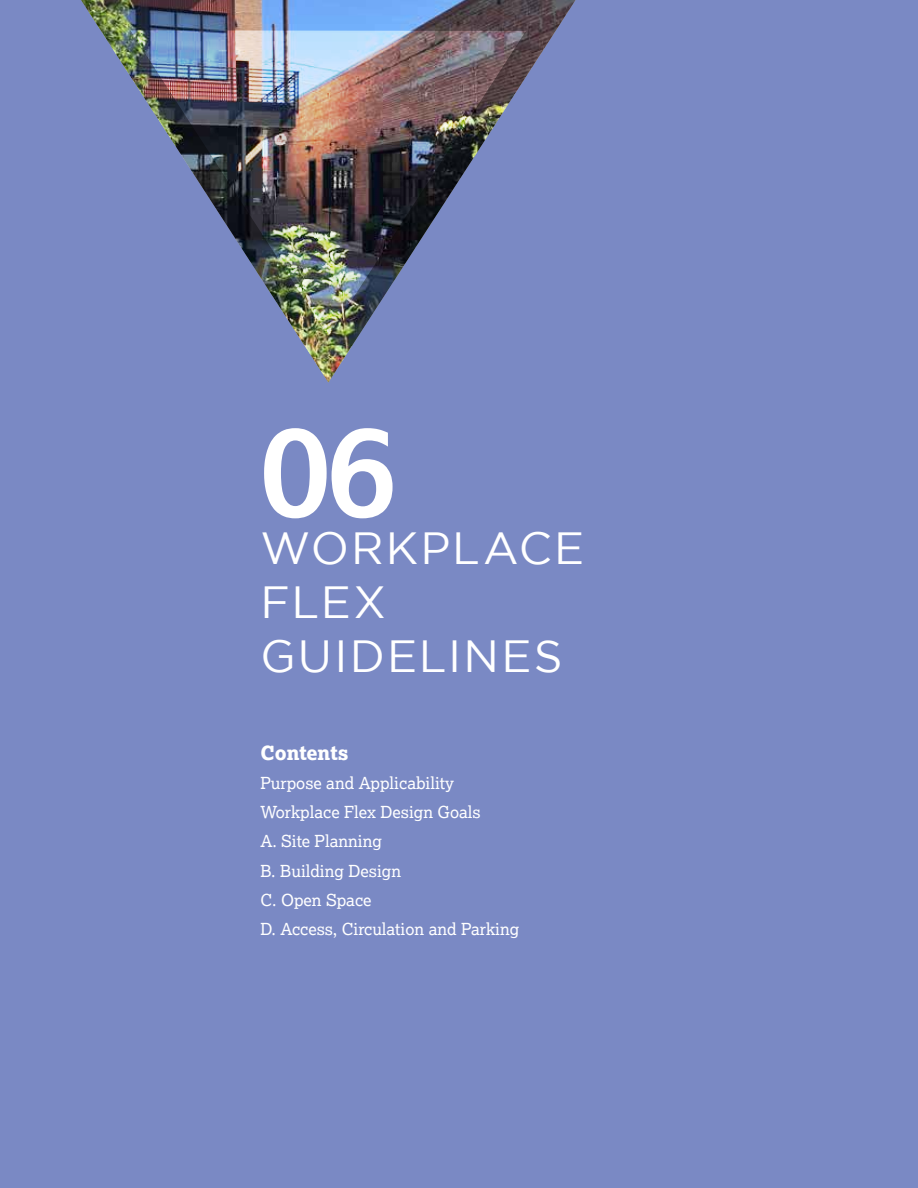
<style>
.page{position:relative;width:918px;height:1188px;background:#7a89c4}
.page>*{position:absolute;margin:0;border:0;box-sizing:border-box;transform-origin:0 0}
.t1{font:700 129px "Lexia";color:#fff}
.t2{font:45px/54px "Gotham";letter-spacing:.05em;color:#fff}
.t3{font:800 19.5px "Lexia";color:#fff}
.t4{font:16.5px/29.2px "Lexia";color:#fff}
</style>
<div class="page">
<img style="left:81px;top:0;width:495px;height:382px">
<img style="left:130px;top:30px;width:396px;height:306px">
<h1 class="t1" style="left:260px;top:388px;width:137px">06</h1>
<h2 class="t2" style="left:260px;top:520px;width:325px">WORKPLACE<br>FLEX<br>GUIDELINES</h2>
<p class="t3" style="left:260px;top:740px;width:90px">Contents</p>
<p class="t4" style="left:260px;top:768px;width:260px">Purpose and Applicability<br>Workplace Flex Design Goals<br>A. Site Planning<br>B. Building Design<br>C. Open Space<br>D. Access, Circulation and Parking</p>
</div>
